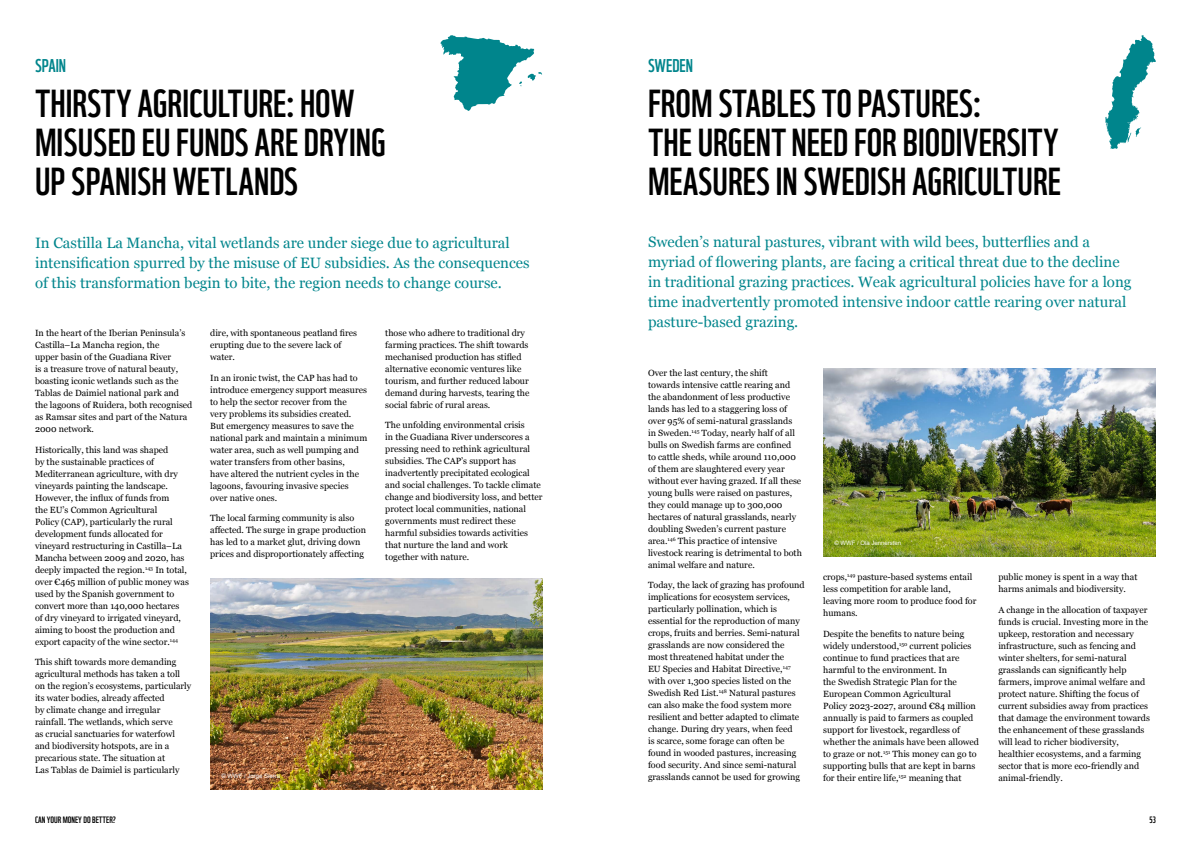
<style>
.page{position:relative;width:1191px;height:842px;background:#fff}
.page>*{position:absolute;margin:0;border:0;box-sizing:border-box;transform-origin:0 0}
.t1{font:38px/39px "WWF";color:#000}
.t2{font:18px "WWF";color:#00858c}
.t3{font:15px/20px "Georgia";color:#00858c}
.t4{font:9px/12px "Georgia";color:#000}
.t5{font:9px "WWF";color:#000}
.t6{font:6px "Arial";color:#fff}
</style>
<div class="page">
<img style="left:210px;top:578px;width:333px;height:211px">
<img style="left:823px;top:369px;width:333px;height:187px">
<svg style="left:440px;top:35px;width:102px;height:76px"></svg>
<svg style="left:1105px;top:35px;width:51px;height:114px"></svg>
<h2 class="t2" style="left:35px;top:54px;width:33px">SPAIN</h2>
<h2 class="t2" style="left:648px;top:54px;width:47px">SWEDEN</h2>
<h1 class="t1" style="left:35px;top:82px;width:352px">THIRSTY AGRICULTURE: HOW<br>MISUSED EU FUNDS ARE DRYING<br>UP SPANISH WETLANDS</h1>
<h3 class="t3" style="left:35px;top:232px;width:496px">In Castilla La Mancha, vital wetlands are under siege due to agricultural intensification spurred by the misuse of EU subsidies. As the consequences of this transformation begin to bite, the region needs to change course.</h3>
<p class="t4" style="left:35px;top:327px;width:159px">In the heart of the Iberian Peninsula’s Castilla–La Mancha region, the<br>upper basin of the Guadiana River<br>is a treasure trove of natural beauty, boasting iconic wetlands such as the Tablas de Daimiel national park and the lagoons of Ruidera, both recognised as Ramsar sites and part of the Natura 2000 network.</p>
<p class="t4" style="left:35px;top:443px;width:155px">Historically, this land was shaped<br>by the sustainable practices of Mediterranean agriculture, with dry vineyards painting the landscape.<br>However, the influx of funds from<br>the EU’s Common Agricultural<br>Policy (CAP), particularly the rural development funds allocated for vineyard restructuring in Castilla–La Mancha between 2009 and 2020, has deeply impacted the region.<sup>143</sup> In total, over €465 million of public money was used by the Spanish government to convert more than 140,000 hectares of dry vineyard to irrigated vineyard, aiming to boost the production and export capacity of the wine sector.<sup>144</sup></p>
<p class="t4" style="left:35px;top:656px;width:158px">This shift towards more demanding agricultural methods has taken a toll on the region’s ecosystems, particularly its water bodies, already affected<br>by climate change and irregular rainfall. The wetlands, which serve<br>as crucial sanctuaries for waterfowl and biodiversity hotspots, are in a precarious state. The situation at<br>Las Tablas de Daimiel is particularly</p>
<p class="t4" style="left:210px;top:327px;width:148px">dire, with spontaneous peatland fires erupting due to the severe lack of water.</p>
<p class="t4" style="left:210px;top:371px;width:159px">In an ironic twist, the CAP has had to introduce emergency support measures to help the sector recover from the<br>very problems its subsidies created.<br>But emergency measures to save the national park and maintain a minimum water area, such as well pumping and water transfers from other basins,<br>have altered the nutrient cycles in the lagoons, favouring invasive species over native ones.</p>
<p class="t4" style="left:210px;top:511px;width:157px">The local farming community is also affected. The surge in grape production has led to a market glut, driving down prices and disproportionately affecting</p>
<p class="t6" style="left:221px;top:772px;width:60px">© WWF / Jorge Sierra</p>
<p class="t4" style="left:385px;top:326px;width:146px">those who adhere to traditional dry farming practices. The shift towards mechanised production has stifled alternative economic ventures like tourism, and further reduced labour demand during harvests, tearing the social fabric of rural areas.</p>
<p class="t4" style="left:385px;top:419px;width:159px">The unfolding environmental crisis<br>in the Guadiana River underscores a pressing need to rethink agricultural subsidies. The CAP’s support has inadvertently precipitated ecological and social challenges. To tackle climate change and biodiversity loss, and better protect local communities, national governments must redirect these harmful subsidies towards activities that nurture the land and work together with nature.</p>
<h1 class="t1" style="left:648px;top:82px;width:414px">FROM STABLES TO PASTURES:<br>THE URGENT NEED FOR BIODIVERSITY<br>MEASURES IN SWEDISH AGRICULTURE</h1>
<p class="t3" style="left:648px;top:232px;width:485px">Sweden’s natural pastures, vibrant with wild bees, butterflies and a myriad of flowering plants, are facing a critical threat due to the decline in traditional grazing practices. Weak agricultural policies have for a long time inadvertently promoted intensive indoor cattle rearing over natural pasture-based grazing.</p>
<p class="t4" style="left:648px;top:366px;width:155px">Over the last century, the shift towards intensive cattle rearing and the abandonment of less productive lands has led to a staggering loss of over 95% of semi-natural grasslands in Sweden.<sup>145</sup> Today, nearly half of all bulls on Swedish farms are confined<br>to cattle sheds, while around 110,000 of them are slaughtered every year without ever having grazed. If all these young bulls were raised on pastures, they could manage up to 300,000 hectares of natural grasslands, nearly doubling Sweden’s current pasture area.<sup>146</sup> This practice of intensive livestock rearing is detrimental to both animal welfare and nature.</p>
<p class="t4" style="left:648px;top:579px;width:158px">Today, the lack of grazing has profound implications for ecosystem services, particularly pollination, which is essential for the reproduction of many crops, fruits and berries. Semi-natural grasslands are now considered the most threatened habitat under the<br>EU Species and Habitat Directive,<sup>147 </sup>with over 1,300 species listed on the Swedish Red List.<sup>148</sup> Natural pastures can also make the food system more resilient and better adapted to climate change. During dry years, when feed<br>is scarce, some forage can often be found in wooded pastures, increasing food security. And since semi-natural grasslands cannot be used for growing</p>
<p class="t4" style="left:823px;top:571px;width:155px">crops,<sup>149</sup> pasture-based systems entail less competition for arable land, leaving more room to produce food for humans.</p>
<p class="t6" style="left:834px;top:539px;width:68px">© WWF / Ola Jennersten</p>
<p class="t4" style="left:823px;top:627px;width:157px">Despite the benefits to nature being widely understood,<sup>150</sup> current policies continue to fund practices that are harmful to the environment. In<br>the Swedish Strategic Plan for the European Common Agricultural<br>Policy 2023-2027, around €84 million annually is paid to farmers as coupled support for livestock, regardless of whether the animals have been allowed to graze or not.<sup>151</sup> This money can go to supporting bulls that are kept in barns for their entire life,<sup>152</sup> meaning that</p>
<p class="t4" style="left:998px;top:571px;width:141px">public money is spent in a way that harms animals and biodiversity.</p>
<p class="t4" style="left:998px;top:603px;width:153px">A change in the allocation of taxpayer funds is crucial. Investing more in the upkeep, restoration and necessary infrastructure, such as fencing and winter shelters, for semi-natural grasslands can significantly help farmers, improve animal welfare and protect nature. Shifting the focus of current subsidies away from practices that damage the environment towards the enhancement of these grasslands will lead to richer biodiversity, healthier ecosystems, and a farming sector that is more eco-friendly and animal-friendly.</p>
<p class="t5" style="left:35px;top:814px;width:82px">CAN YOUR MONEY DO BETTER?</p>
<p class="t5" style="left:1149px;top:814px;width:8px">53</p>
</div>
